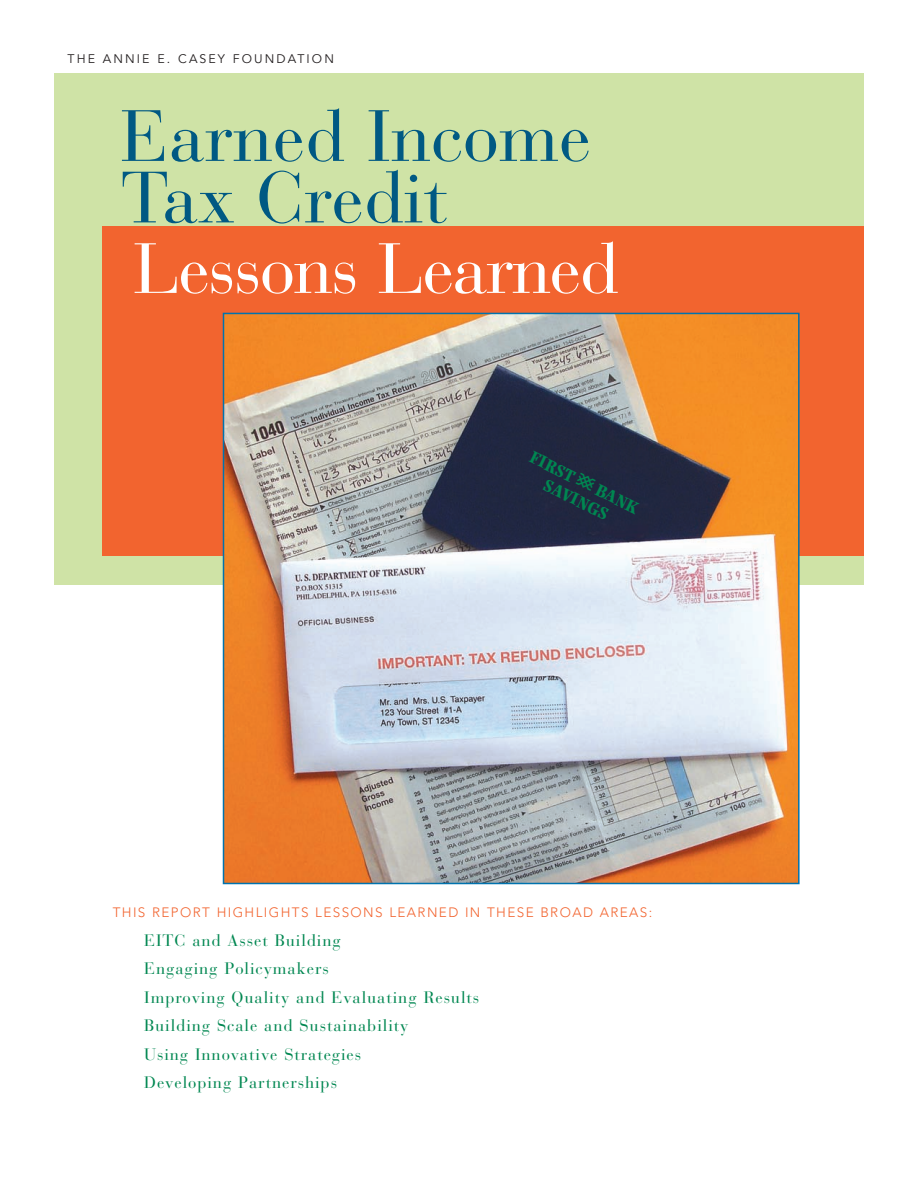
<style>
.page{position:relative;width:918px;height:1188px;background:#fff}
.page>*{position:absolute;margin:0;border:0;box-sizing:border-box;transform-origin:0 0}
.t1{font:72px/61.5px "Bauer Bodoni";color:#005983}
.t2{font:70.5px "Bauer Bodoni";letter-spacing:-.02em;color:#fff}
.t3{font:16.5px/28.5px "Bauer Bodoni";letter-spacing:.055em;color:#008751}
.t4{font:800 16.5px/18.8px "Ellington";color:#008751;text-align:center}
.t5{font:300 13.5px "Avenir";letter-spacing:.105em;color:#f2642f}
.t6{font:12.3px "Avenir";letter-spacing:.165em;color:#231f20}
.s1{font-family:"Borderbats Filligree";font-weight:400}
</style>
<div class="page">
<div style="left:54px;top:73px;width:810px;height:511px;background:#cfe3a6"></div>
<div style="left:103px;top:226px;width:761px;height:330px;background:#f2642f"></div>
<img style="left:226px;top:316px;width:571px;height:565px">
<div style="left:223px;top:313px;width:577px;height:571px;border:2px solid #0073ae"></div>
<p class="t6" style="left:68px;top:54px;width:268px">THE ANNIE E. CASEY FOUNDATION</p>
<h1 class="t1" style="left:121px;top:115px;width:472px">Earned Income<br>Tax Credit</h1>
<h2 class="t2" style="left:133px;top:243px;width:487px">Lessons Learned</h2>
<p class="t4" style="left:535px;top:448px;width:120px;rotate:27deg">FIRST <span class="s1">e</span> BANK<br>SAVINGS</p>
<p class="t5" style="left:113px;top:907px;width:541px">THIS REPORT HIGHLIGHTS LESSONS LEARNED IN THESE BROAD AREAS:</p>
<p class="t3" style="left:144px;top:928px;width:337px">EITC and Asset Building<br>Engaging Policymakers<br>Improving Quality and Evaluating Results<br>Building Scale and Sustainability<br>Using Innovative Strategies<br>Developing Partnerships</p>
</div>
